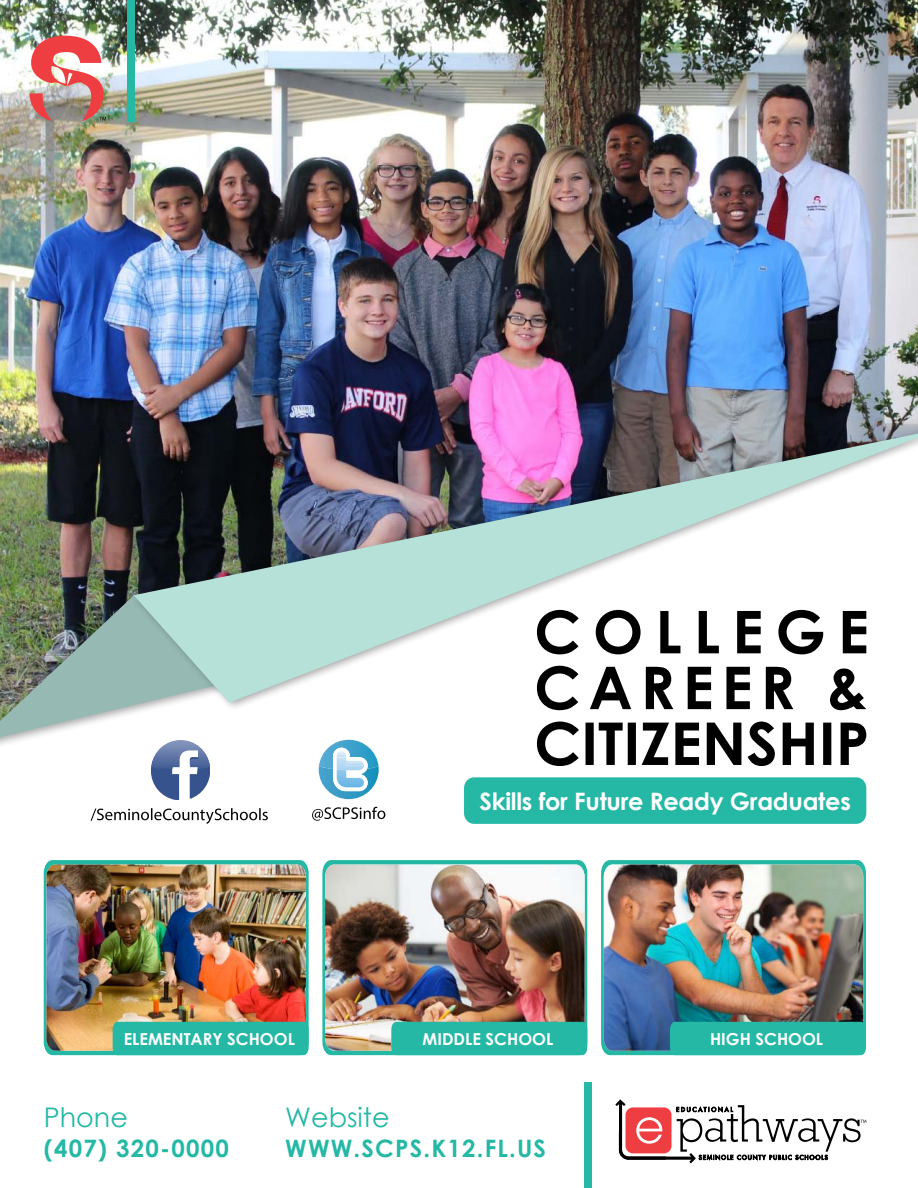
<style>
.page{position:relative;width:918px;height:1188px;background:#fff}
.page>*{position:absolute;margin:0;border:0;box-sizing:border-box;transform-origin:0 0}
.t1{font:27px "Century Gothic";color:#24b8a5}
.t2{font:700 24px "Century Gothic";letter-spacing:.05em;color:#24b8a5}
.t3{font:700 24px "Century Gothic";letter-spacing:-.01em;color:#fff}
.t4{font:700 16.5px "Century Gothic";color:#fff}
</style>
<div class="page">
<img style="left:0;top:0;width:918px;height:735px">
<svg style="left:319px;top:740px;width:60px;height:59px"></svg>
<img style="left:346px;top:762px;width:17px;height:4px">
<svg style="left:312px;top:807px;width:73px;height:14px"></svg>
<svg style="left:91px;top:808px;width:177px;height:16px"></svg>
<div style="left:0;top:590px;width:235px;height:170px;background:#000;opacity:.35"></div>
<img style="left:0;top:595px;width:224px;height:205px">
<div style="left:131px;top:424px;width:787px;height:288px;background:#000;opacity:.35"></div>
<img style="left:134px;top:434px;width:784px;height:269px">
<svg style="left:537px;top:722px;width:329px;height:44px"></svg>
<svg style="left:537px;top:666px;width:329px;height:44px"></svg>
<svg style="left:537px;top:610px;width:329px;height:44px"></svg>
<div style="left:464px;top:777px;width:402px;height:47px;background:#24b8a5;border-radius:10px"></div>
<svg style="left:44px;top:860px;width:265px;height:195px;background:#3cbcab"></svg>
<img style="left:46px;top:865px;width:260px;height:186px">
<div style="left:113px;top:1022px;width:196px;height:33px;background:#24b8a5"></div>
<svg style="left:322px;top:860px;width:265px;height:195px;background:#40c0b0"></svg>
<img style="left:325px;top:865px;width:260px;height:186px">
<div style="left:391px;top:1022px;width:196px;height:33px;background:#24b8a5"></div>
<svg style="left:601px;top:860px;width:265px;height:195px;background:#3ebbab"></svg>
<img style="left:604px;top:865px;width:259px;height:186px">
<div style="left:670px;top:1022px;width:196px;height:33px;background:#24b8a5"></div>
<svg style="left:615px;top:1099px;width:251px;height:64px"></svg>
<img style="left:28px;top:35px;width:78px;height:86px">
<div style="left:584px;top:1082px;width:7px;height:106px;background:#24b8a5"></div>
<div style="left:127px;top:0;width:8px;height:121px;background:#24b8a5"></div>
<h2 class="t3" style="left:479px;top:783px;width:373px">Skills for Future Ready Graduates</h2>
<p class="t4" style="left:124px;top:1026px;width:173px">ELEMENTARY SCHOOL</p>
<p class="t4" style="left:423px;top:1026px;width:132px">MIDDLE SCHOOL</p>
<p class="t4" style="left:710px;top:1026px;width:115px">HIGH SCHOOL</p>
<h1 class="t1" style="left:44px;top:1098px;width:86px">Phone</h1>
<h1 class="t1" style="left:285px;top:1098px;width:106px">Website</h1>
<h2 class="t2" style="left:44px;top:1130px;width:187px">(407) 320-0000</h2>
<h2 class="t2" style="left:285px;top:1130px;width:262px">WWW.SCPS.K12.FL.US</h2>
</div>
